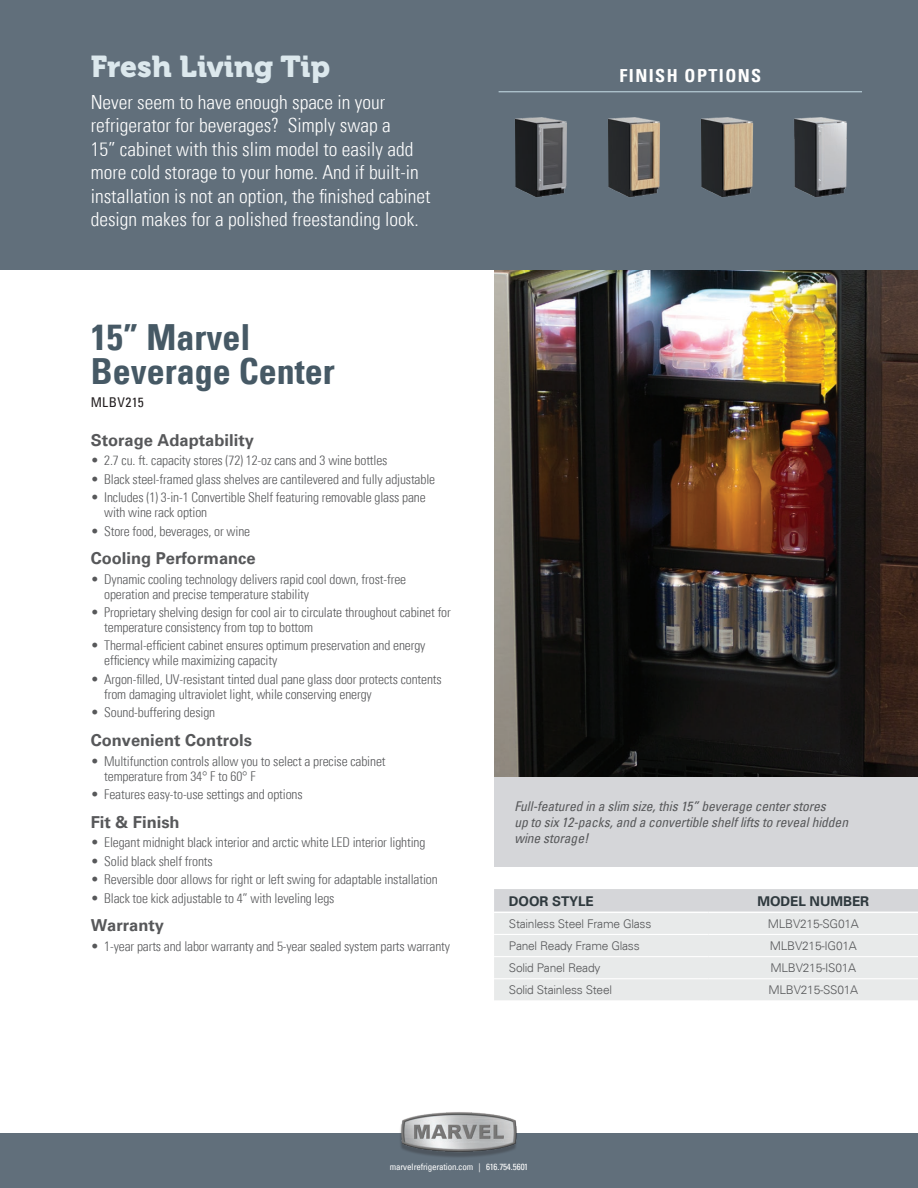
<style>
.page{position:relative;width:918px;height:1188px;background:#fff}
.page>*{position:absolute;margin:0;border:0;box-sizing:border-box;transform-origin:0 0}
.t1{font:700 condensed 36px/34.5px "Univers";color:#465965}
.t2{font:30px "Museo 900";color:#dce8ed}
.t3{font:300 condensed 19.5px/23.4px "Univers";color:#fff}
.t4{font:700 condensed 18px "Univers";letter-spacing:.08em;color:#fff}
.t5{font:700 16.5px "Univers";color:#57585a}
.t6{font:300 condensed 13.5px/15px "Univers";letter-spacing:-.01em;color:#57585a}
.t7{font:italic condensed 13.5px/16.2px "Univers";letter-spacing:-.005em;color:#57585a}
.t8{font:700 13.5px "Univers";letter-spacing:-.005em;color:#2f393e}
.t9{font:condensed 13.5px "Univers";letter-spacing:.025em;color:#231f20}
.t10{font:300 12px "Univers";letter-spacing:-.02em;color:#57585a}
.t11{font:condensed 9px "Univers";letter-spacing:-.02em;color:#fff}
</style>
<div class="page">
<div style="left:0;top:0;width:918px;height:270px;background:#616f7b"></div>
<div style="left:0;top:1133px;width:918px;height:55px;background:#616f7b"></div>
<img style="left:494px;top:270px;width:424px;height:508px">
<img style="left:400px;top:1112px;width:117px;height:45px">
<div style="left:494px;top:778px;width:424px;height:89px;background:#d5d6d9"></div>
<svg style="left:494px;top:889px;width:424px;height:111px;background:#e4e6e6"></svg>
<hr style="left:494px;top:912px;width:215px;height:1px;background:#fff">
<hr style="left:709px;top:912px;width:209px;height:1px;background:#fff">
<hr style="left:494px;top:934px;width:215px;height:1px;background:#fff">
<hr style="left:709px;top:934px;width:209px;height:1px;background:#fff">
<hr style="left:494px;top:956px;width:215px;height:1px;background:#fff">
<hr style="left:709px;top:956px;width:209px;height:1px;background:#fff">
<hr style="left:494px;top:978px;width:215px;height:1px;background:#fff">
<hr style="left:709px;top:978px;width:209px;height:1px;background:#fff">
<hr style="left:499px;top:91px;width:363px;height:1px;background:#bdd3dd">
<img style="left:608px;top:117px;width:52px;height:80px">
<img style="left:794px;top:117px;width:53px;height:80px">
<img style="left:515px;top:117px;width:52px;height:80px">
<img style="left:701px;top:117px;width:53px;height:80px">
<h2 class="t2" style="left:91px;top:49px;width:241px">Fresh Living Tip</h2>
<p class="t3" style="left:91px;top:92px;width:341px">Never seem to have enough space in your refrigerator for beverages? Simply swap a<br>15” cabinet with this slim model to easily add more cold storage to your home. And if built-in installation is not an option, the finished cabinet design makes for a polished freestanding look.</p>
<h1 class="t1" style="left:91px;top:323px;width:245px">15” Marvel<br>Beverage Center</h1>
<p class="t9" style="left:91px;top:397px;width:55px">MLBV215</p>
<p class="t5" style="left:91px;top:433px;width:165px">Storage Adaptability</p>
<p class="t6" style="left:91px;top:454px;width:298px">• 2.7 cu. ft. capacity stores (72) 12-oz cans and 3 wine bottles</p>
<p class="t6" style="left:91px;top:472px;width:346px">• Black steel-framed glass shelves are cantilevered and fully adjustable</p>
<p class="t6" style="left:104px;top:491px;width:323px;text-indent:-13px">• Includes (1) 3-in-1 Convertible Shelf featuring removable glass pane with wine rack option</p>
<p class="t6" style="left:91px;top:524px;width:161px">• Store food, beverages, or wine</p>
<p class="t5" style="left:91px;top:552px;width:167px">Cooling Performance</p>
<p class="t6" style="left:104px;top:573px;width:303px;text-indent:-13px">• Dynamic cooling technology delivers rapid cool down, frost-free operation and precise temperature stability</p>
<p class="t6" style="left:104px;top:606px;width:348px;text-indent:-13px">• Proprietary shelving design for cool air to circulate throughout cabinet for temperature consistency from top to bottom</p>
<p class="t6" style="left:104px;top:639px;width:323px;text-indent:-13px">• Thermal-efficient cabinet ensures optimum preservation and energy efficiency while maximizing capacity</p>
<p class="t6" style="left:104px;top:672px;width:339px;text-indent:-13px">• Argon-filled, UV-resistant tinted dual pane glass door protects contents from damaging ultraviolet light, while conserving energy</p>
<p class="t6" style="left:91px;top:706px;width:126px">• Sound-buffering design</p>
<p class="t5" style="left:91px;top:733px;width:163px">Convenient Controls</p>
<p class="t6" style="left:104px;top:754px;width:283px;text-indent:-13px">• Multifunction controls allow you to select a precise cabinet temperature from 34° F to 60° F</p>
<p class="t6" style="left:91px;top:788px;width:214px">• Features easy-to-use settings and options</p>
<p class="t5" style="left:91px;top:815px;width:90px">Fit &amp; Finish</p>
<p class="t6" style="left:91px;top:836px;width:336px">• Elegant midnight black interior and arctic white LED interior lighting</p>
<p class="t6" style="left:91px;top:854px;width:124px">• Solid black shelf fronts</p>
<p class="t6" style="left:91px;top:873px;width:349px">• Reversible door allows for right or left swing for adaptable installation</p>
<p class="t6" style="left:91px;top:891px;width:245px">• Black toe kick adjustable to 4” with leveling legs</p>
<p class="t5" style="left:91px;top:919px;width:75px">Warranty</p>
<p class="t6" style="left:91px;top:940px;width:361px">• 1-year parts and labor warranty and 5-year sealed system parts warranty</p>
<h3 class="t4" style="left:620px;top:68px;width:143px">FINISH OPTIONS</h3>
<p class="t7" style="left:514px;top:799px;width:335px">Full-featured in a slim size, this 15” beverage center stores<br>up to six 12-packs, and a convertible shelf lifts to reveal hidden wine storage!</p>
<p class="t8" style="left:509px;top:895px;width:86px">DOOR STYLE</p>
<p class="t8" style="left:757px;top:895px;width:113px">MODEL NUMBER</p>
<p class="t10" style="left:509px;top:919px;width:144px">Stainless Steel Frame Glass</p>
<p class="t10" style="left:768px;top:919px;width:93px">MLBV215-SG01A</p>
<p class="t10" style="left:509px;top:941px;width:132px">Panel Ready Frame Glass</p>
<p class="t10" style="left:770px;top:941px;width:89px">MLBV215-IG01A</p>
<p class="t10" style="left:509px;top:963px;width:93px">Solid Panel Ready</p>
<p class="t10" style="left:770px;top:963px;width:87px">MLBV215-IS01A</p>
<p class="t10" style="left:509px;top:985px;width:105px">Solid Stainless Steel</p>
<p class="t10" style="left:768px;top:985px;width:91px">MLBV215-SS01A</p>
<p class="t11" style="left:390px;top:1163px;width:140px">marvelrefrigeration.com | 616.754.5601</p>
</div>
